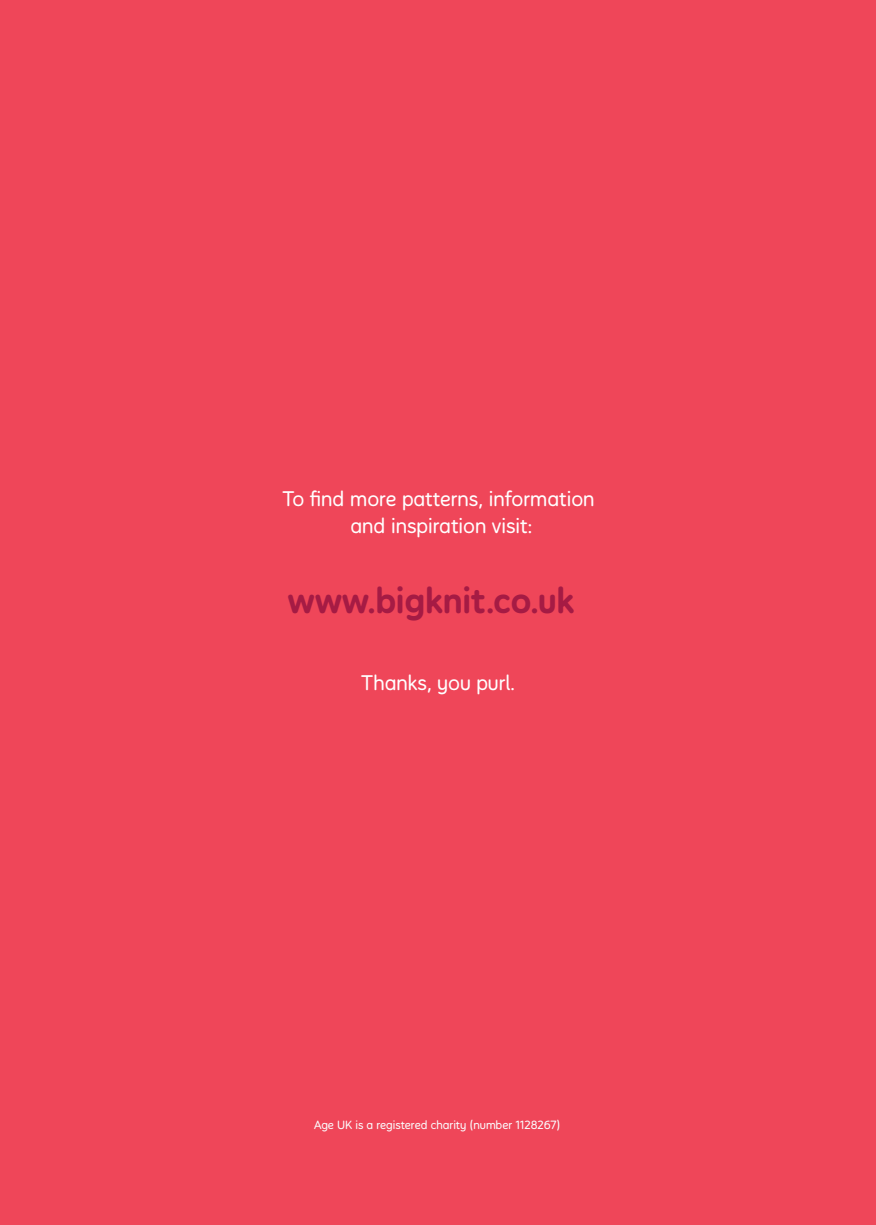
<style>
.page{position:relative;width:876px;height:1225px;background:#ef4659}
.page>*{position:absolute;margin:0;border:0;box-sizing:border-box;transform-origin:0 0}
.t1{font:700 36.2px "Innocent Sans";color:#a51b44}
.t2{font:300 21.2px/26.8px "Innocent Sans";color:#fff;text-align:center}
.t3{font:300 12px "Innocent Sans";color:#fbfcfe}
</style>
<div class="page">
<p class="t2" style="left:283px;top:485px;width:313px">To find more patterns, information and inspiration visit:</p>
<h1 class="t1" style="left:288px;top:578px;width:288px">www.bigknit.co.uk</h1>
<p class="t2" style="left:361px;top:668px;width:155px">Thanks, you purl.</p>
<p class="t3" style="left:314px;top:1117px;width:248px">Age UK is a registered charity (number 1128267)</p>
</div>
